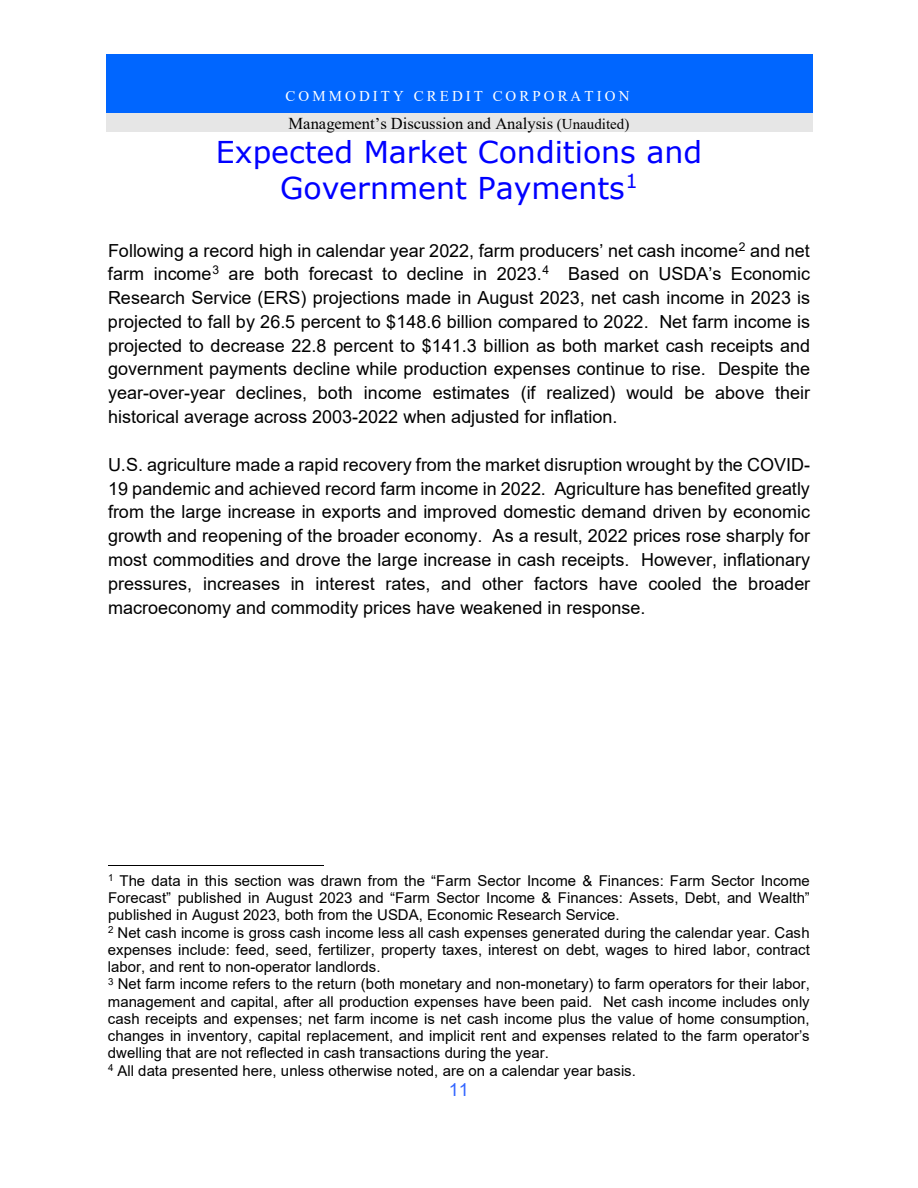
<style>
.page{position:relative;width:918px;height:1188px;background:#fff}
.page>*{position:absolute;margin:0;border:0;box-sizing:border-box;transform-origin:0 0}
.t1{font:30px/36.3px "Verdana";color:#00f;text-align:center}
.t2{font:18px/23.9px "Arial";color:#000;text-align:justify}
.t3{font:18px "Arial";color:#36f}
.t4{font:16.5px "Times New Roman";color:#000}
.t5{font:15px/17.2px "Arial";color:#000;text-align:justify}
.t6{font:15px "Times New Roman";letter-spacing:.205em;color:#fff}
.s1{font-size:15px}
</style>
<div class="page">
<div style="left:106px;top:54px;width:706px;height:33px;background:#06f"></div>
<div style="left:106px;top:87px;width:706px;height:26px;background:#06f"></div>
<div style="left:106px;top:113px;width:706px;height:19px;background:#e6e6e6"></div>
<hr style="left:108px;top:865px;width:216px;height:1px;background:#000">
<p class="t6" style="left:286px;top:86px;width:345px">COMMODITY CREDIT CORPORATION</p>
<p class="t4" style="left:289px;top:112px;width:342px">Management’s Discussion and Analysis <span class="s1">(Unaudited)</span></p>
<h2 class="t1" style="left:216px;top:133px;width:488px">Expected Market Conditions and<br>Government Payments<sup>1</sup></h2>
<p class="t2" style="left:108px;top:238px;width:704px">Following a record high in calendar year 2022, farm producers’ net cash income<sup>2</sup> and net farm income<sup>3</sup> are both forecast to decline in 2023.<sup>4</sup> Based on USDA’s Economic Research Service (ERS) projections made in August 2023, net cash income in 2023 is projected to fall by 26.5 percent to $148.6 billion compared to 2022. Net farm income is projected to decrease 22.8 percent to $141.3 billion as both market cash receipts and government payments decline while production expenses continue to rise. Despite the year-over-year declines, both income estimates (if realized) would be above their historical average across 2003-2022 when adjusted for inflation.</p>
<p class="t2" style="left:108px;top:452px;width:704px">U.S. agriculture made a rapid recovery from the market disruption wrought by the COVID-19 pandemic and achieved record farm income in 2022. Agriculture has benefited greatly from the large increase in exports and improved domestic demand driven by economic growth and reopening of the broader economy. As a result, 2022 prices rose sharply for most commodities and drove the large increase in cash receipts. However, inflationary pressures, increases in interest rates, and other factors have cooled the broader macroeconomy and commodity prices have weakened in response.</p>
<p class="t5" style="left:108px;top:872px;width:703px"><sup>1</sup> The data in this section was drawn from the “Farm Sector Income &amp; Finances: Farm Sector Income Forecast” published in August 2023 and “Farm Sector Income &amp; Finances: Assets, Debt, and Wealth” published in August 2023, both from the USDA, Economic Research Service.</p>
<p class="t5" style="left:108px;top:924px;width:703px"><sup>2</sup> Net cash income is gross cash income less all cash expenses generated during the calendar year. Cash expenses include: feed, seed, fertilizer, property taxes, interest on debt, wages to hired labor, contract labor, and rent to non-operator landlords.</p>
<p class="t5" style="left:108px;top:975px;width:703px"><sup>3</sup> Net farm income refers to the return (both monetary and non-monetary) to farm operators for their labor, management and capital, after all production expenses have been paid. Net cash income includes only cash receipts and expenses; net farm income is net cash income plus the value of home consumption, changes in inventory, capital replacement, and implicit rent and expenses related to the farm operator’s dwelling that are not reflected in cash transactions during the year.</p>
<p class="t5" style="left:108px;top:1062px;width:530px"><sup>4</sup> All data presented here, unless otherwise noted, are on a calendar year basis.</p>
<p class="t3" style="left:449px;top:1077px;width:22px">11</p>
</div>
